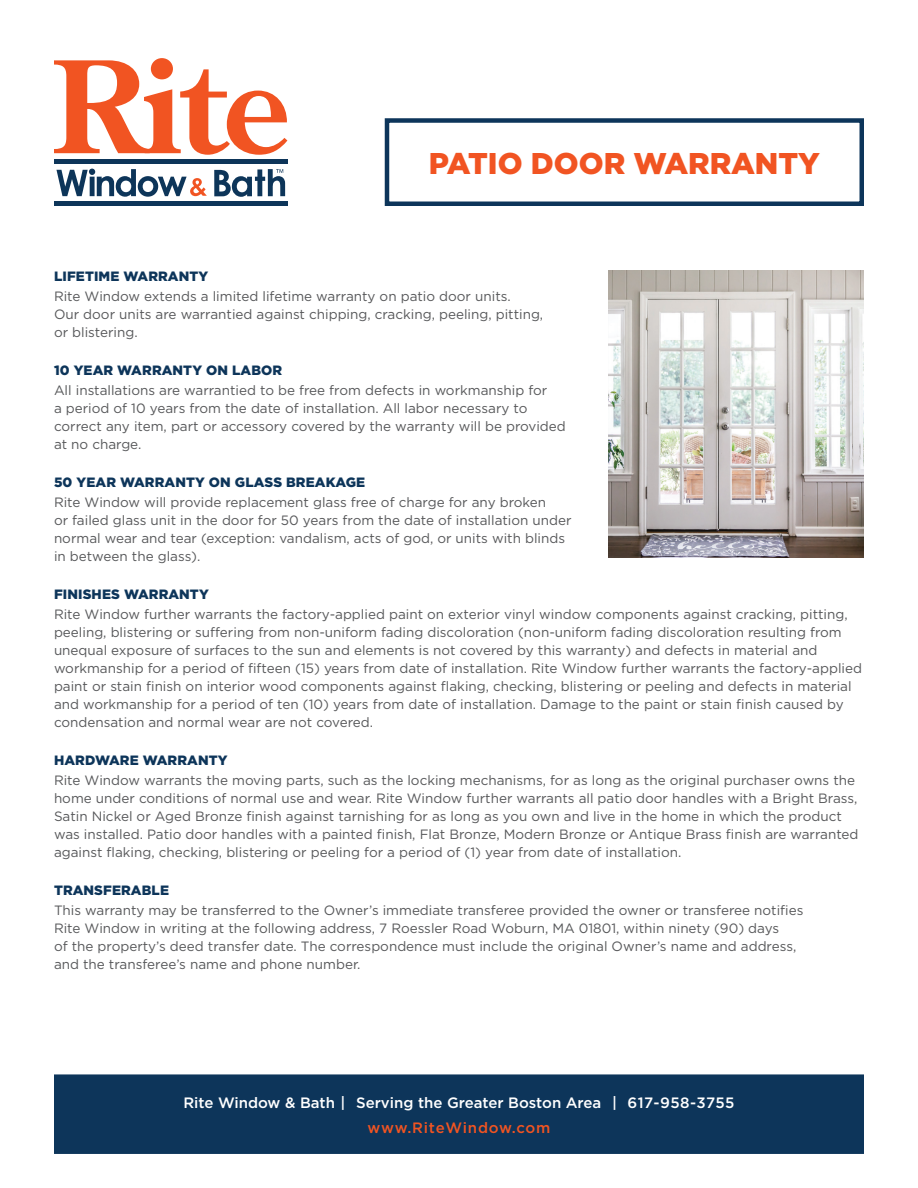
<style>
.page{position:relative;width:918px;height:1188px;background:#fff}
.page>*{position:absolute;margin:0;border:0;box-sizing:border-box;transform-origin:0 0}
.t1{font:900 30px "Gotham";color:#f15422}
.t2{font:500 15px "Gotham";color:#fff}
.t3{font:500 15px "Gotham";letter-spacing:.055em;color:#f15422}
.t4{font:13.5px/18px "Gotham";color:#57585a}
.t5{font:900 13.5px "Gotham";letter-spacing:.01em;color:#0d355a}
</style>
<div class="page">
<div style="left:54px;top:1074px;width:810px;height:80px;background:#0d355a"></div>
<svg style="left:54px;top:58px;width:233px;height:97px"></svg>
<hr style="left:54px;top:159px;width:233px;height:4px;background:#0d3559">
<hr style="left:54px;top:202px;width:233px;height:4px;background:#0d3559">
<svg style="left:214px;top:169px;width:71px;height:28px"></svg>
<svg style="left:56px;top:169px;width:151px;height:28px"></svg>
<div style="left:385px;top:118px;width:479px;height:88px;border:5px solid #0d355a"></div>
<img style="left:608px;top:270px;width:256px;height:287px">
<h1 class="t1" style="left:429px;top:150px;width:393px">PATIO DOOR WARRANTY</h1>
<p class="t5" style="left:54px;top:270px;width:156px">LIFETIME WARRANTY</p>
<p class="t4" style="left:54px;top:288px;width:491px">Rite Window extends a limited lifetime warranty on patio door units.<br>Our door units are warrantied against chipping, cracking, peeling, pitting, or blistering.</p>
<p class="t5" style="left:54px;top:364px;width:230px">10 YEAR WARRANTY ON LABOR</p>
<p class="t4" style="left:54px;top:382px;width:513px">All installations are warrantied to be free from defects in workmanship for<br>a period of 10 years from the date of installation. All labor necessary to correct any item, part or accessory covered by the warranty will be provided at no charge.</p>
<p class="t5" style="left:54px;top:476px;width:313px">50 YEAR WARRANTY ON GLASS BREAKAGE</p>
<p class="t4" style="left:54px;top:494px;width:519px">Rite Window will provide replacement glass free of charge for any broken<br>or failed glass unit in the door for 50 years from the date of installation under normal wear and tear (exception: vandalism, acts of god, or units with blinds in between the glass).</p>
<p class="t5" style="left:54px;top:588px;width:156px">FINISHES WARRANTY</p>
<p class="t4" style="left:54px;top:606px;width:810px">Rite Window further warrants the factory-applied paint on exterior vinyl window components against cracking, pitting, peeling, blistering or suffering from non-uniform fading discoloration (non-uniform fading discoloration resulting from unequal exposure of surfaces to the sun and elements is not covered by this warranty) and defects in material and workmanship for a period of fifteen (15) years from date of installation. Rite Window further warrants the factory-applied paint or stain finish on interior wood components against flaking, checking, blistering or peeling and defects in material and workmanship for a period of ten (10) years from date of installation. Damage to the paint or stain finish caused by condensation and normal wear are not covered.</p>
<p class="t5" style="left:54px;top:754px;width:175px">HARDWARE WARRANTY</p>
<p class="t4" style="left:54px;top:772px;width:806px">Rite Window warrants the moving parts, such as the locking mechanisms, for as long as the original purchaser owns the home under conditions of normal use and wear. Rite Window further warrants all patio door handles with a Bright Brass, Satin Nickel or Aged Bronze finish against tarnishing for as long as you own and live in the home in which the product was installed. Patio door handles with a painted finish, Flat Bronze, Modern Bronze or Antique Brass finish are warranted against flaking, checking, blistering or peeling for a period of (1) year from date of installation.</p>
<p class="t5" style="left:54px;top:884px;width:117px">TRANSFERABLE</p>
<p class="t4" style="left:54px;top:902px;width:751px">This warranty may be transferred to the Owner’s immediate transferee provided the owner or transferee notifies Rite Window in writing at the following address, 7 Roessler Road Woburn, MA 01801, within ninety (90) days<br>of the property’s deed transfer date. The correspondence must include the original Owner’s name and address, and the transferee’s name and phone number.</p>
<p class="t2" style="left:183px;top:1096px;width:553px">Rite Window &amp; Bath | Serving the Greater Boston Area | 617-958-3755</p>
<p class="t3" style="left:368px;top:1121px;width:184px">www.RiteWindow.com</p>
</div>
